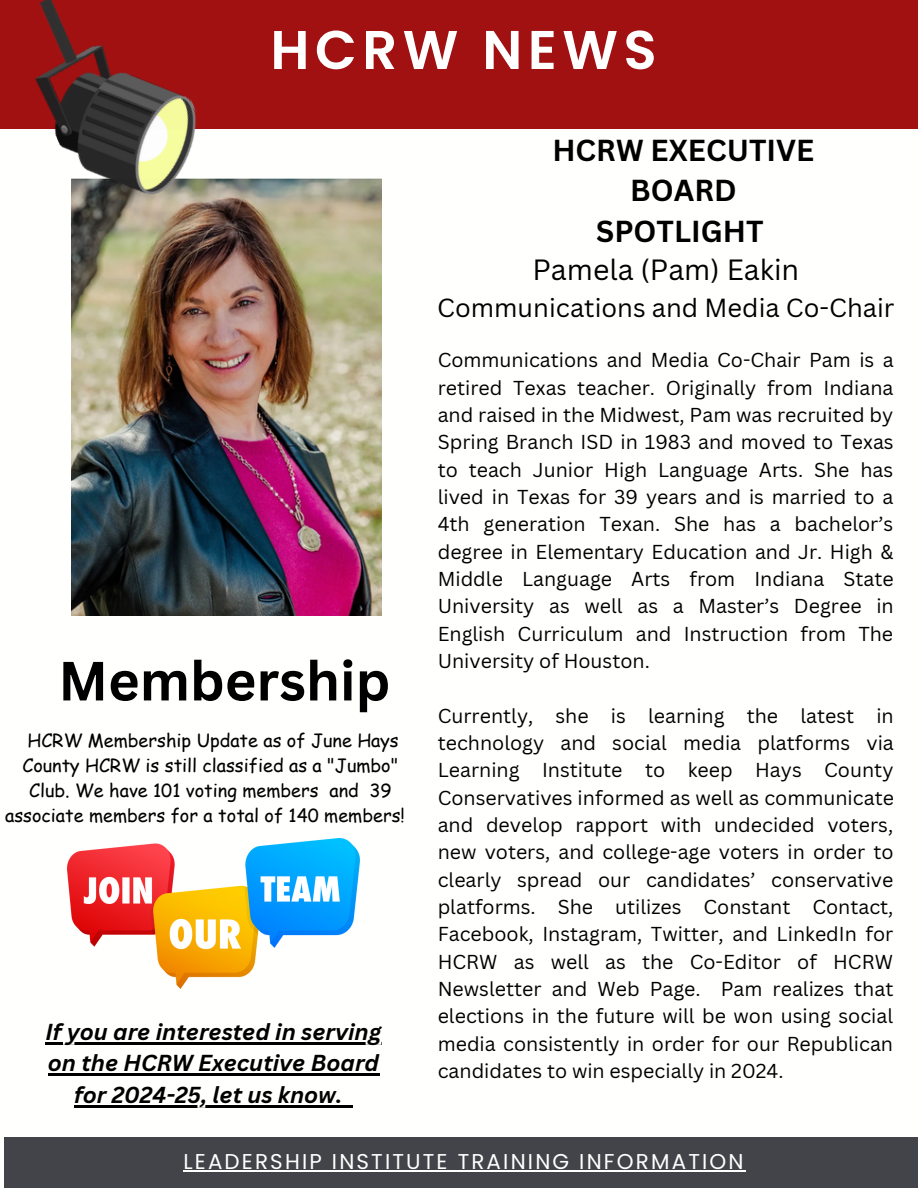
<style>
.page{position:relative;width:918px;height:1188px;background:#fff}
.page>*{position:absolute;margin:0;border:0;box-sizing:border-box;transform-origin:0 0}
.t1{font:600 54.45px "Poppins";letter-spacing:.1em;color:#fff}
.t2{font:700 54px "Canva Sans";color:#000}
.t3{font:700 29.55px/40.5px "Canva Sans";color:#000;text-align:center}
.t4{font:28.5px "Canva Sans";color:#000}
.t5{font:25.5px "Canva Sans";color:#000}
.t6{font:italic 700 22.5px/31.5px "Canva Sans";color:#000;text-align:center}
.t7{font:21.45px "Poppins";letter-spacing:.1em;color:#fff}
.t8{font:19.65px/27.3px "Canva Sans";color:#000;text-align:justify}
.t9{font:18.15px "Comic Sans MS";color:#000}
</style>
<div class="page">
<div style="left:0;top:0;width:918px;height:128px;background:#a11112"></div>
<div style="left:5px;top:1138px;width:913px;height:50px;background:#424449"></div>
<hr style="left:183px;top:1170px;width:563px;height:1px;background:#fff">
<img style="left:72px;top:179px;width:309px;height:436px">
<img style="left:67px;top:839px;width:293px;height:150px">
<img style="left:5px;top:0;width:215px;height:221px">
<hr style="left:46px;top:1042px;width:336px;height:2px;background:#000">
<hr style="left:48px;top:1073px;width:331px;height:3px;background:#000">
<hr style="left:74px;top:1105px;width:269px;height:2px;background:#000">
<svg style="left:343px;top:1105px;width:10px;height:2px"></svg>
<p class="t1" style="left:270px;top:12px;width:388px">HCRW NEWS</p>
<p class="t3" style="left:552px;top:129px;width:264px">HCRW EXECUTIVE<br>BOARD</p>
<p class="t3" style="left:596px;top:210px;width:169px">SPOTLIGHT</p>
<p class="t2" style="left:58px;top:643px;width:334px">Membership</p>
<p class="t9" style="left:27px;top:727px;width:373px">HCRW Membership Update as of June Hays</p>
<p class="t9" style="left:22px;top:752px;width:378px">County HCRW is still classified as a "Jumbo"</p>
<p class="t9" style="left:29px;top:777px;width:364px">Club. We have 101 voting members and 39</p>
<p class="t9" style="left:5px;top:802px;width:401px">associate members for a total of 140 members!</p>
<p class="t6" style="left:46px;top:1015px;width:337px">If you are interested in serving on the HCRW Executive Board for 2024-25, let us know.</p>
<p class="t4" style="left:532px;top:249px;width:268px">Pamela (Pam) Eakin</p>
<p class="t5" style="left:437px;top:290px;width:459px">Communications and Media Co-Chair</p>
<p class="t8" style="left:438px;top:346px;width:458px">Communications and Media Co-Chair Pam is a retired Texas teacher. Originally from Indiana and raised in the Midwest, Pam was recruited by Spring Branch ISD in 1983 and moved to Texas to teach Junior High Language Arts. She has lived in Texas for 39 years and is married to a 4th generation Texan. She has a bachelor’s degree in Elementary Education and Jr. High &amp; Middle Language Arts from Indiana State University as well as a Master’s Degree in English Curriculum and Instruction from The University of Houston.</p>
<p class="t8" style="left:438px;top:701px;width:458px">Currently, she is learning the latest in technology and social media platforms via Learning Institute to keep Hays County Conservatives informed as well as communicate and develop rapport with undecided voters, new voters, and college-age voters in order to clearly spread our candidates’ conservative platforms. She utilizes Constant Contact, Facebook, Instagram, Twitter, and LinkedIn for HCRW as well as the Co-Editor of HCRW Newsletter and Web Page. Pam realizes that elections in the future will be won using social media consistently in order for our Republican candidates to win especially in 2024.</p>
<p class="t7" style="left:183px;top:1147px;width:562px">LEADERSHIP INSTITUTE TRAINING INFORMATION</p>
</div>
